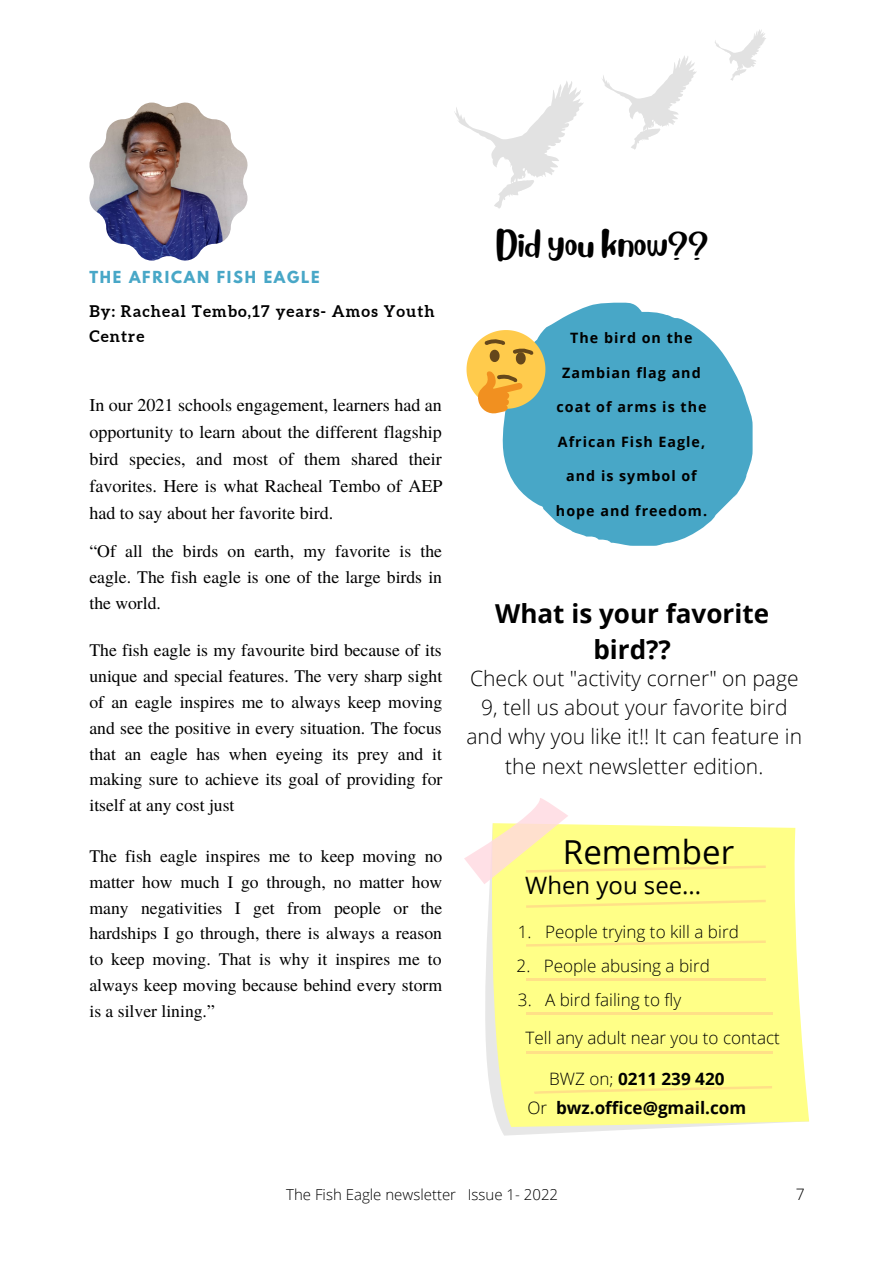
<style>
.page{position:relative;width:894px;height:1264px;background:#fff}
.page>*{position:absolute;margin:0;border:0;box-sizing:border-box;transform-origin:0 0}
.t1{font:33px "Open Sans";color:#000}
.t2{font:26.7px "Blueberry";color:#000}
.t3{font:700 26.1px/35.8px "Open Sans";color:#000;text-align:center}
.t4{font:23.85px "Open Sans";color:#000}
.t5{font:300 21px/29.2px "Open Sans";color:#000;text-align:center}
.t6{font:18px/27px "Te X Gyre Termes";color:#000;text-align:justify}
.t7{font:17.7px/26px "Te X Gyre Termes";color:#000;text-align:justify}
.t8{font:300 17.1px "Open Sans";color:#000}
.t9{font:700 17.1px "Open Sans";color:#000}
.t10{font:700 16.05px/24.3px "Aleo";letter-spacing:.07em;color:#000}
.t11{font:300 15.75px "Open Sans";color:#000}
.t12{font:300 15px "Open Sans";color:#000}
.t13{font:700 14.7px "League Spartan";letter-spacing:.12em;color:#48a7c7}
.t14{font:700 14.25px "Open Sans";letter-spacing:.07em;color:#000}
.s1{font-weight:300}
</style>
<div class="page">
<img style="left:89px;top:103px;width:158px;height:157px">
<svg style="left:485px;top:980px;width:215px;height:155px"></svg>
<svg style="left:486px;top:827px;width:323px;height:299px;background:#fefe90"></svg>
<svg style="left:464px;top:798px;width:301px;height:86px"></svg>
<svg style="left:526px;top:899px;width:239px;height:8px;background:#fff587"></svg>
<svg style="left:526px;top:940px;width:239px;height:6px"></svg>
<hr style="left:526px;top:978px;width:239px;height:2px;background:#ffe087">
<hr style="left:526px;top:1012px;width:246px;height:3px;background:#ffe087">
<hr style="left:526px;top:1051px;width:246px;height:3px;background:#ffe087">
<svg style="left:533px;top:1085px;width:238px;height:8px;background:#fff587"></svg>
<svg style="left:454px;top:81px;width:129px;height:128px"></svg>
<svg style="left:602px;top:56px;width:95px;height:94px"></svg>
<svg style="left:715px;top:29px;width:51px;height:52px"></svg>
<svg style="left:502px;top:303px;width:250px;height:243px;fill:#48a7c7"></svg>
<svg style="left:466px;top:330px;width:79px;height:85px;background:#dfbe69"></svg>
<p class="t13" style="left:89px;top:270px;width:232px">THE AFRICAN FISH EAGLE</p>
<p class="t10" style="left:89px;top:299px;width:346px">By: Racheal Tembo,17 years- Amos Youth<br>Centre</p>
<p class="t6" style="left:89px;top:390px;width:354px">In our 2021 schools engagement, learners had an opportunity to learn about the different flagship bird species, and most of them shared their favorites. Here is what Racheal Tembo of AEP had to say about her favorite bird.</p>
<p class="t7" style="left:89px;top:537px;width:354px">“Of all the birds on earth, my favorite is the eagle. The fish eagle is one of the large birds in the world.</p>
<p class="t7" style="left:89px;top:636px;width:354px">The fish eagle is my favourite bird because of its unique and special features. The very sharp sight of an eagle inspires me to always keep moving and see the positive in every situation. The focus that an eagle has when eyeing its prey and it making sure to achieve its goal of providing for itself at any cost just</p>
<p class="t7" style="left:89px;top:842px;width:354px">The fish eagle inspires me to keep moving no matter how much I go through, no matter how many negativities I get from people or the hardships I go through, there is always a reason to keep moving. That is why it inspires me to always keep moving because behind every storm is a silver lining.”</p>
<p class="t2" style="left:496px;top:225px;width:214px">Did you know??</p>
<p class="t14" style="left:570px;top:328px;width:124px">The bird on the</p>
<p class="t14" style="left:562px;top:362px;width:140px">Zambian flag and</p>
<p class="t14" style="left:556px;top:397px;width:151px">coat of arms is the</p>
<p class="t14" style="left:557px;top:431px;width:149px">African Fish Eagle,</p>
<p class="t14" style="left:566px;top:466px;width:132px">and is symbol of</p>
<p class="t14" style="left:555px;top:500px;width:153px">hope and freedom.</p>
<p class="t3" style="left:495px;top:595px;width:275px">What is your favorite bird??</p>
<p class="t5" style="left:466px;top:663px;width:337px">Check out "activity corner" on page 9, tell us about your favorite bird and why you like it!! It can feature in the next newsletter edition.</p>
<p class="t1" style="left:562px;top:828px;width:173px">Remember</p>
<p class="t4" style="left:525px;top:868px;width:177px">When you see...</p>
<p class="t8" style="left:517px;top:919px;width:222px">1. People trying to kill a bird</p>
<p class="t8" style="left:516px;top:953px;width:195px">2. People abusing a bird</p>
<p class="t8" style="left:517px;top:987px;width:165px">3. A bird failing to fly</p>
<p class="t8" style="left:525px;top:1025px;width:256px">Tell any adult near you to contact</p>
<p class="t9" style="left:549px;top:1066px;width:177px"><span class="s1">BWZ on;</span> 0211 239 420</p>
<p class="t9" style="left:527px;top:1096px;width:220px"><span class="s1">Or</span> bwz.office@gmail.com</p>
<p class="t12" style="left:286px;top:1183px;width:273px">The Fish Eagle newsletter Issue 1- 2022</p>
<p class="t11" style="left:795px;top:1183px;width:10px">7</p>
</div>
